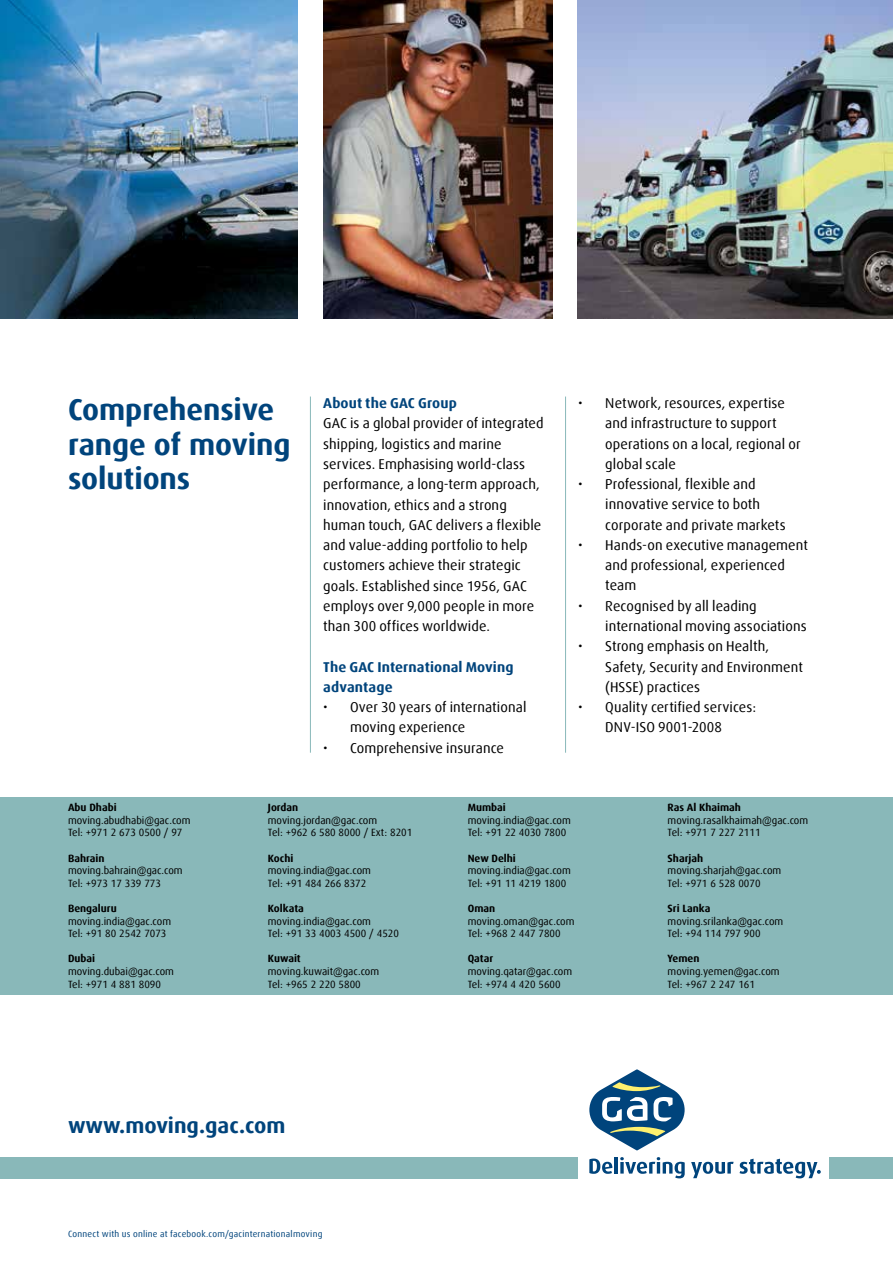
<style>
.page{position:relative;width:893px;height:1263px;background:#fff}
.page>*{position:absolute;margin:0;border:0;box-sizing:border-box;transform-origin:0 0}
.t1{font:700 30px/34.5px "Dax Offc";letter-spacing:-.005em;color:#00447c}
.t2{font:700 21.75px "Dax Offc";color:#00447c}
.t3{font:14.25px/20.2px "Dax Offc";letter-spacing:.005em;color:#000}
.t4{font:700 14.25px/20.2px "Dax Offc";letter-spacing:.01em;color:#00447c}
.t5{font:10.5px/12.6px "Dax Offc";color:#000}
.t6{font:700 10.5px "Dax Offc";color:#000}
.t7{font:9px "Dax Offc";letter-spacing:.025em;color:#00447c}
</style>
<div class="page">
<div style="left:0;top:797px;width:893px;height:198px;background:#89b8b9"></div>
<div style="left:829px;top:1157px;width:64px;height:21px;background:#89b8b9"></div>
<div style="left:0;top:1157px;width:578px;height:21px;background:#89b8b9"></div>
<svg style="left:589px;top:1158px;width:23px;height:16px"></svg>
<hr style="left:614px;top:1157px;width:4px;height:16px;background:#00447c">
<svg style="left:620px;top:1157px;width:65px;height:21px"></svg>
<svg style="left:691px;top:1159px;width:130px;height:19px"></svg>
<svg style="left:589px;top:1069px;width:96px;height:81px"></svg>
<img style="left:578px;top:0;width:315px;height:319px">
<img style="left:323px;top:0;width:230px;height:319px">
<img style="left:0;top:0;width:298px;height:319px">
<hr style="left:565px;top:396px;width:1px;height:357px;background:#89b8b9">
<hr style="left:310px;top:396px;width:1px;height:357px;background:#89b8b9">
<h1 class="t1" style="left:68px;top:393px;width:224px">Comprehensive range of moving solutions</h1>
<p class="t4" style="left:323px;top:393px;width:135px">About the GAC Group</p>
<p class="t3" style="left:323px;top:414px;width:222px">GAC is a global provider of integrated shipping, logistics and marine services. Emphasising world-class performance, a long-term approach, innovation, ethics and a strong human touch, GAC delivers a flexible and value-adding portfolio to help customers achieve their strategic goals. Established since 1956, GAC employs over 9,000 people in more than 300 offices worldwide.</p>
<p class="t4" style="left:323px;top:657px;width:192px">The GAC International Moving advantage</p>
<p class="t3" style="left:350px;top:697px;width:178px;text-indent:-27px">• Over 30 years of international moving experience</p>
<p class="t3" style="left:323px;top:738px;width:182px">• Comprehensive insurance</p>
<p class="t3" style="left:605px;top:393px;width:197px;text-indent:-27px">• Network, resources, expertise and infrastructure to support operations on a local, regional or global scale</p>
<p class="t3" style="left:605px;top:474px;width:182px;text-indent:-27px">• Professional, flexible and innovative service to both corporate and private markets</p>
<p class="t3" style="left:605px;top:535px;width:204px;text-indent:-27px">• Hands-on executive management and professional, experienced team</p>
<p class="t3" style="left:605px;top:596px;width:203px;text-indent:-27px">• Recognised by all leading international moving associations</p>
<p class="t3" style="left:605px;top:636px;width:199px;text-indent:-27px">• Strong emphasis on Health,<br>Safety, Security and Environment (HSSE) practices</p>
<p class="t3" style="left:578px;top:697px;width:179px;text-align:center">• Quality certified services:<br>DNV-ISO 9001-2008</p>
<p class="t6" style="left:68px;top:801px;width:50px">Abu Dhabi</p>
<p class="t5" style="left:68px;top:814px;width:124px">moving.abudhabi@gac.com<br>Tel: +971 2 673 0500 / 97</p>
<p class="t6" style="left:68px;top:851px;width:38px">Bahrain</p>
<p class="t5" style="left:68px;top:864px;width:116px">moving.bahrain@gac.com<br>Tel: +973 17 339 773</p>
<p class="t6" style="left:68px;top:902px;width:50px">Bengaluru</p>
<p class="t5" style="left:68px;top:915px;width:105px">moving.india@gac.com<br>Tel: +91 80 2542 7073</p>
<p class="t6" style="left:68px;top:952px;width:29px">Dubai</p>
<p class="t5" style="left:68px;top:965px;width:107px">moving.dubai@gac.com<br>Tel: +971 4 881 8090</p>
<p class="t6" style="left:268px;top:801px;width:32px">Jordan</p>
<p class="t5" style="left:268px;top:814px;width:146px">moving.jordan@gac.com<br>Tel: +962 6 580 8000 / Ext: 8201</p>
<p class="t6" style="left:268px;top:851px;width:27px">Kochi</p>
<p class="t5" style="left:268px;top:864px;width:105px">moving.india@gac.com<br>Tel: +91 484 266 8372</p>
<p class="t6" style="left:268px;top:902px;width:37px">Kolkata</p>
<p class="t5" style="left:268px;top:915px;width:133px">moving.india@gac.com<br>Tel: +91 33 4003 4500 / 4520</p>
<p class="t6" style="left:268px;top:952px;width:34px">Kuwait</p>
<p class="t5" style="left:268px;top:965px;width:113px">moving.kuwait@gac.com<br>Tel: +965 2 220 5800</p>
<h2 class="t2" style="left:68px;top:1112px;width:219px">www.moving.gac.com</h2>
<p class="t7" style="left:68px;top:1229px;width:256px">Connect with us online at facebook.com/gacinternationalmoving</p>
<p class="t6" style="left:468px;top:801px;width:40px">Mumbai</p>
<p class="t5" style="left:468px;top:814px;width:105px">moving.india@gac.com<br>Tel: +91 22 4030 7800</p>
<p class="t6" style="left:468px;top:851px;width:50px">New Delhi</p>
<p class="t5" style="left:468px;top:864px;width:105px">moving.india@gac.com<br>Tel: +91 11 4219 1800</p>
<p class="t6" style="left:468px;top:902px;width:29px">Oman</p>
<p class="t5" style="left:468px;top:915px;width:108px">moving.oman@gac.com<br>Tel: +968 2 447 7800</p>
<p class="t6" style="left:468px;top:952px;width:27px">Qatar</p>
<p class="t5" style="left:468px;top:965px;width:106px">moving.qatar@gac.com<br>Tel: +974 4 420 5600</p>
<p class="t6" style="left:668px;top:801px;width:75px">Ras Al Khaimah</p>
<p class="t5" style="left:668px;top:814px;width:142px">moving.rasalkhaimah@gac.com<br>Tel: +971 7 227 2111</p>
<p class="t6" style="left:668px;top:851px;width:37px">Sharjah</p>
<p class="t5" style="left:668px;top:864px;width:115px">moving.sharjah@gac.com<br>Tel: +971 6 528 0070</p>
<p class="t6" style="left:668px;top:902px;width:44px">Sri Lanka</p>
<p class="t5" style="left:668px;top:915px;width:117px">moving.srilanka@gac.com<br>Tel: +94 114 797 900</p>
<p class="t6" style="left:668px;top:952px;width:33px">Yemen</p>
<p class="t5" style="left:668px;top:965px;width:114px">moving.yemen@gac.com<br>Tel: +967 2 247 161</p>
</div>
